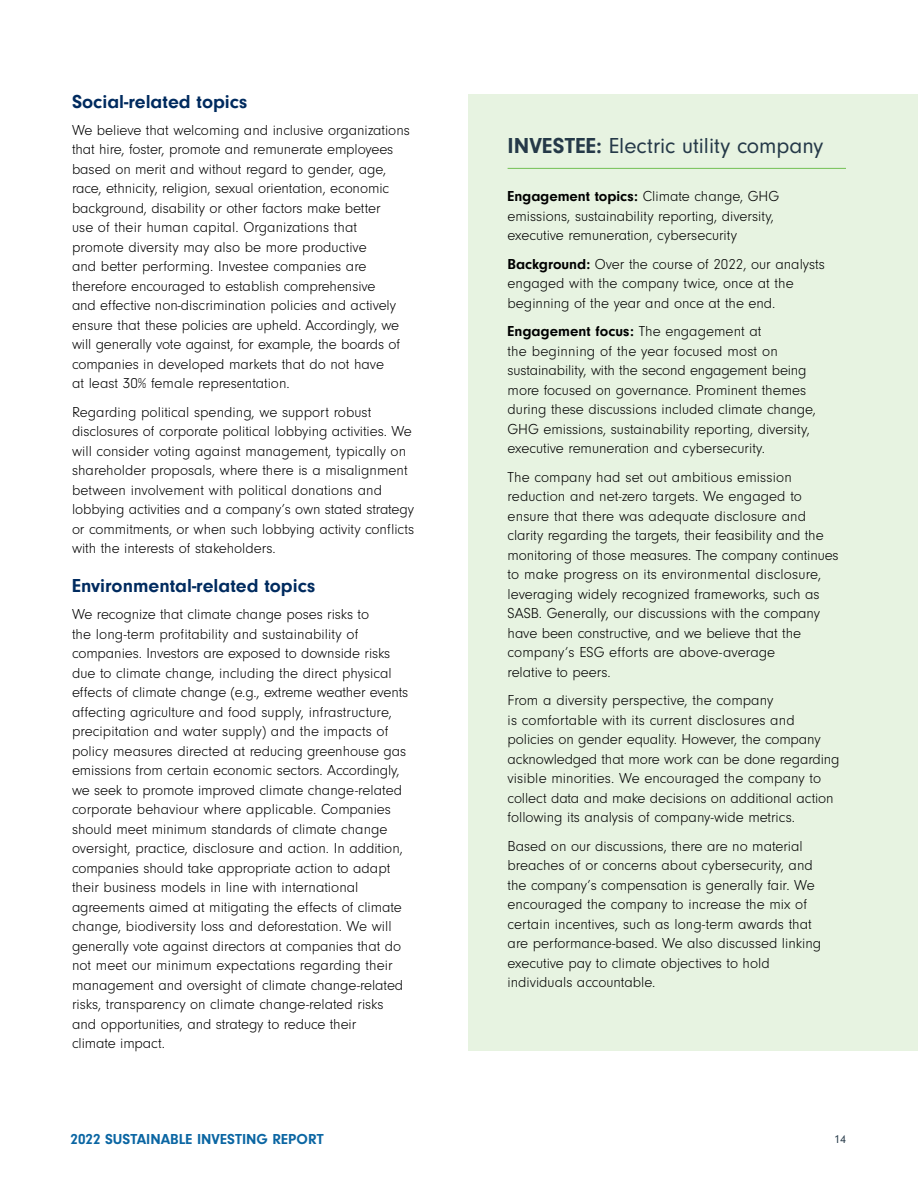
<style>
.page{position:relative;width:918px;height:1188px;background:#fff}
.page>*{position:absolute;margin:0;border:0;box-sizing:border-box;transform-origin:0 0}
.t1{font:22.5px "Neuzeit Gro";color:#253948}
.t2{font:700 19.5px "Neuzeit Gro";color:#002b5f}
.t3{font:300 15px/19.5px "Neuzeit Gro";letter-spacing:-.005em;color:#000}
.t4{font:700 15px "Neuzeit Gro";color:#0b66a3}
.t5{font:12px "Neuzeit Gro";color:#253948}
.s1{font-weight:700}
</style>
<div class="page">
<div style="left:468px;top:94px;width:450px;height:957px;background:#e7f3e1"></div>
<hr style="left:508px;top:168px;width:338px;height:1px;background:#73c054">
<h2 class="t2" style="left:72px;top:90px;width:177px">Social-related topics</h2>
<p class="t3" style="left:72px;top:120px;width:339px">We believe that welcoming and inclusive organizations that hire, foster, promote and remunerate employees based on merit and without regard to gender, age, race, ethnicity, religion, sexual orientation, economic background, disability or other factors make better<br>use of their human capital. Organizations that promote diversity may also be more productive<br>and better performing. Investee companies are therefore encouraged to establish comprehensive<br>and effective non-discrimination policies and actively ensure that these policies are upheld. Accordingly, we will generally vote against, for example, the boards of companies in developed markets that do not have<br>at least 30% female representation.</p>
<p class="t3" style="left:72px;top:402px;width:344px">Regarding political spending, we support robust disclosures of corporate political lobbying activities. We will consider voting against management, typically on shareholder proposals, where there is a misalignment between involvement with political donations and lobbying activities and a company’s own stated strategy or commitments, or when such lobbying activity conflicts with the interests of stakeholders.</p>
<h2 class="t2" style="left:72px;top:575px;width:245px">Environmental-related topics</h2>
<p class="t3" style="left:72px;top:605px;width:338px">We recognize that climate change poses risks to<br>the long-term profitability and sustainability of companies. Investors are exposed to downside risks due to climate change, including the direct physical effects of climate change (e.g., extreme weather events affecting agriculture and food supply, infrastructure, precipitation and water supply) and the impacts of policy measures directed at reducing greenhouse gas emissions from certain economic sectors. Accordingly, we seek to promote improved climate change-related corporate behaviour where applicable. Companies should meet minimum standards of climate change oversight, practice, disclosure and action. In addition, companies should take appropriate action to adapt their business models in line with international agreements aimed at mitigating the effects of climate change, biodiversity loss and deforestation. We will generally vote against directors at companies that do not meet our minimum expectations regarding their management and oversight of climate change-related risks, transparency on climate change-related risks and opportunities, and strategy to reduce their<br>climate impact.</p>
<h1 class="t1" style="left:508px;top:133px;width:317px"><span class="s1">INVESTEE:</span> Electric utility company</h1>
<p class="t3" style="left:508px;top:187px;width:273px"><span class="s1">Engagement topics:</span> Climate change, GHG emissions, sustainability reporting, diversity, executive remuneration, cybersecurity</p>
<p class="t3" style="left:508px;top:254px;width:319px"><span class="s1">Background:</span> Over the course of 2022, our analysts engaged with the company twice, once at the beginning of the year and once at the end.</p>
<p class="t3" style="left:508px;top:322px;width:310px"><span class="s1">Engagement focus:</span> The engagement at<br>the beginning of the year focused most on sustainability, with the second engagement being more focused on governance. Prominent themes during these discussions included climate change, GHG emissions, sustainability reporting, diversity, executive remuneration and cybersecurity.</p>
<p class="t3" style="left:508px;top:467px;width:333px">The company had set out ambitious emission reduction and net-zero targets. We engaged to ensure that there was adequate disclosure and clarity regarding the targets, their feasibility and the monitoring of those measures. The company continues to make progress on its environmental disclosure, leveraging widely recognized frameworks, such as SASB. Generally, our discussions with the company have been constructive, and we believe that the company’s ESG efforts are above-average<br>relative to peers.</p>
<p class="t3" style="left:508px;top:691px;width:333px">From a diversity perspective, the company<br>is comfortable with its current disclosures and policies on gender equality. However, the company acknowledged that more work can be done regarding visible minorities. We encouraged the company to collect data and make decisions on additional action following its analysis of company-wide metrics.</p>
<p class="t3" style="left:508px;top:836px;width:315px">Based on our discussions, there are no material breaches of or concerns about cybersecurity, and the company’s compensation is generally fair. We encouraged the company to increase the mix of certain incentives, such as long-term awards that are performance-based. We also discussed linking executive pay to climate objectives to hold individuals accountable.</p>
<p class="t4" style="left:70px;top:1131px;width:255px">2022 SUSTAINABLE INVESTING REPORT</p>
<p class="t5" style="left:834px;top:1133px;width:13px">14</p>
</div>
